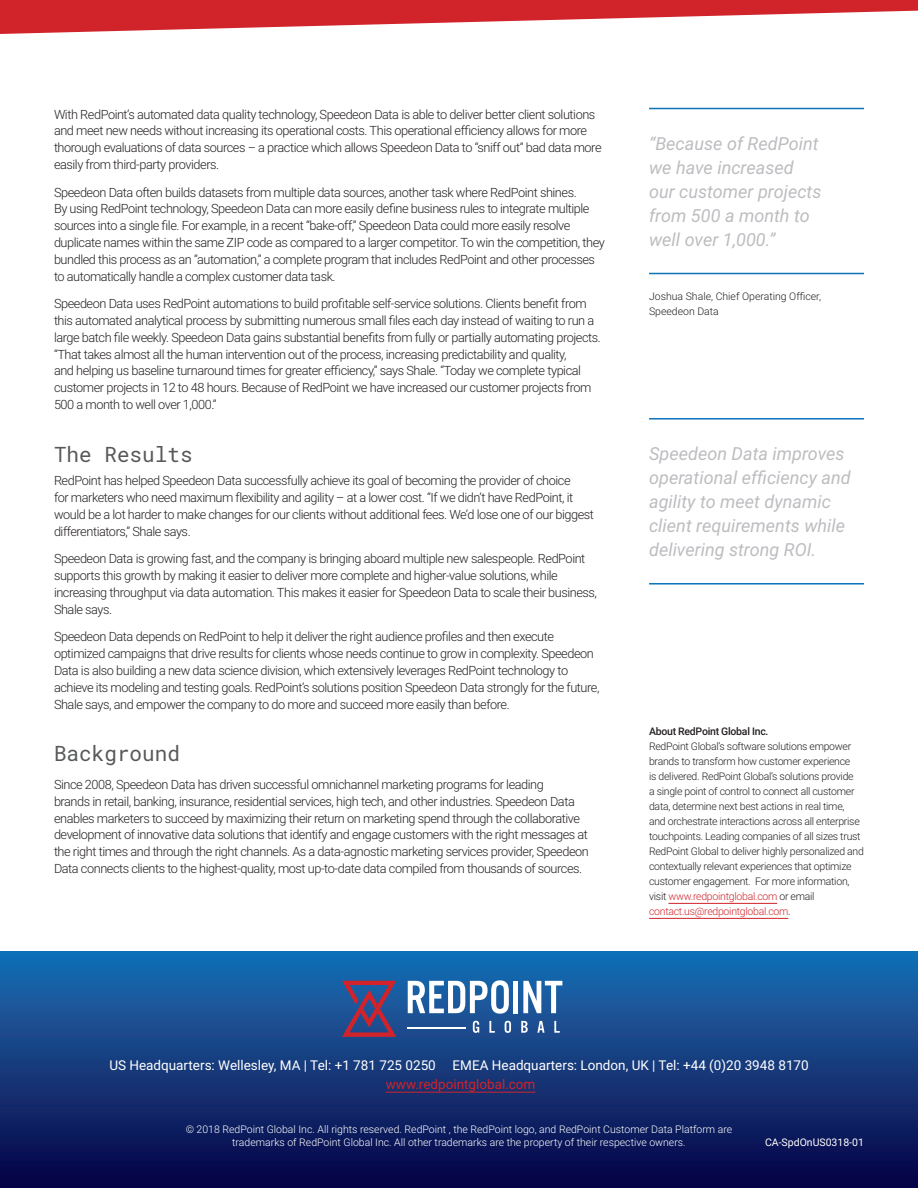
<style>
.page{position:relative;width:918px;height:1188px;background:#fff}
.page>*{position:absolute;margin:0;border:0;box-sizing:border-box;transform-origin:0 0}
.Body{font:21px "Roboto Mono";color:#57585a}
.Pull_Quote{font:italic 18px/24px "Roboto";color:#bcbdc0}
.Body-2{font:13.5px/19.5px "Roboto";color:#fff;text-align:center}
.t1{font:700 13.5px "Roboto";color:#bcbdc0}
.Plain_Text{font:300 12.75px/16.8px "Roboto";letter-spacing:-.035em;color:#231f20}
.Body-3{font:300 12.75px/16.8px "Roboto";letter-spacing:-.035em;color:#231f20}
.Microcopy{font:300 10.5px/15px "Roboto";letter-spacing:-.025em;color:#231f20}
.Microcopy-2{font:300 10.5px/13.5px "Roboto";color:#fff;text-align:center}
.Microcopy-3{font:300 10.5px/15px "Roboto";color:#231f20}
.Reference_Code{font:10.5px "Roboto";color:#fff}
.s1{font-weight:500}
.s2{color:#d1232a}
</style>
<div class="page">
<svg style="left:0;top:0;width:918px;height:34px"></svg>
<hr style="left:649px;top:108px;width:215px;height:1px;background:#0b72ba">
<hr style="left:649px;top:273px;width:215px;height:1px;background:#0b72ba">
<div style="left:0;top:951px;width:918px;height:237px;background:linear-gradient(to bottom,#1b71b5,#0a0142)"></div>
<svg style="left:342px;top:981px;width:54px;height:56px;background:#5f426f"></svg>
<svg style="left:408px;top:980px;width:101px;height:34px"></svg>
<div style="left:513px;top:981px;width:5px;height:32px;background:#fff"></div>
<svg style="left:523px;top:981px;width:39px;height:32px"></svg>
<svg style="left:473px;top:1021px;width:6px;height:12px"></svg>
<svg style="left:489px;top:1021px;width:6px;height:12px"></svg>
<svg style="left:505px;top:1021px;width:6px;height:12px"></svg>
<svg style="left:521px;top:1021px;width:7px;height:12px"></svg>
<svg style="left:537px;top:1021px;width:8px;height:12px"></svg>
<svg style="left:554px;top:1021px;width:6px;height:12px"></svg>
<hr style="left:408px;top:1027px;width:58px;height:2px;background:#fff">
<hr style="left:386px;top:1092px;width:149px;height:1px;background:#d1232a">
<hr style="left:649px;top:418px;width:215px;height:2px;background:#0b72ba">
<hr style="left:649px;top:583px;width:215px;height:2px;background:#0b72ba">
<hr style="left:669px;top:903px;width:108px;height:1px;background:#d1232a">
<hr style="left:649px;top:918px;width:139px;height:1px;background:#d1232a">
<p class="Plain_Text" style="left:54px;top:105px;width:549px">With RedPoint’s automated data quality technology, Speedeon Data is able to deliver better client solutions and meet new needs without increasing its operational costs. This operational efficiency allows for more thorough evaluations of data sources – a practice which allows Speedeon Data to “sniff out” bad data more easily from third-party providers.</p>
<p class="Plain_Text" style="left:54px;top:183px;width:552px">Speedeon Data often builds datasets from multiple data sources, another task where RedPoint shines.<br>By using RedPoint technology, Speedeon Data can more easily define business rules to integrate multiple sources into a single file. For example, in a recent “bake-off,” Speedeon Data could more easily resolve duplicate names within the same ZIP code as compared to a larger competitor. To win the competition, they bundled this process as an “automation,” a complete program that includes RedPoint and other processes to automatically handle a complex customer data task.</p>
<p class="Body-3" style="left:54px;top:295px;width:548px">Speedeon Data uses RedPoint automations to build profitable self-service solutions. Clients benefit from this automated analytical process by submitting numerous small files each day instead of waiting to run a large batch file weekly. Speedeon Data gains substantial benefits from fully or partially automating projects. “That takes almost all the human intervention out of the process, increasing predictability and quality,<br>and helping us baseline turnaround times for greater efficiency,” says Shale. “Today we complete typical customer projects in 12 to 48 hours. Because of RedPoint we have increased our customer projects from 500 a month to well over 1,000.”</p>
<p class="Body" style="left:54px;top:440px;width:140px">The Results</p>
<p class="Plain_Text" style="left:54px;top:472px;width:542px">RedPoint has helped Speedeon Data successfully achieve its goal of becoming the provider of choice<br>for marketers who need maximum flexibility and agility – at a lower cost. “If we didn’t have RedPoint, it would be a lot harder to make changes for our clients without additional fees. We’d lose one of our biggest differentiators,” Shale says.</p>
<p class="Body-3" style="left:54px;top:550px;width:544px">Speedeon Data is growing fast, and the company is bringing aboard multiple new salespeople. RedPoint supports this growth by making it easier to deliver more complete and higher-value solutions, while increasing throughput via data automation. This makes it easier for Speedeon Data to scale their business, Shale says.</p>
<p class="Body-3" style="left:54px;top:628px;width:547px">Speedeon Data depends on RedPoint to help it deliver the right audience profiles and then execute optimized campaigns that drive results for clients whose needs continue to grow in complexity. Speedeon Data is also building a new data science division, which extensively leverages RedPoint technology to achieve its modeling and testing goals. RedPoint’s solutions position Speedeon Data strongly for the future, Shale says, and empower the company to do more and succeed more easily than before.</p>
<p class="Body" style="left:54px;top:739px;width:127px">Background</p>
<p class="Plain_Text" style="left:54px;top:776px;width:536px">Since 2008, Speedeon Data has driven successful omnichannel marketing programs for leading<br>brands in retail, banking, insurance, residential services, high tech, and other industries. Speedeon Data enables marketers to succeed by maximizing their return on marketing spend through the collaborative development of innovative data solutions that identify and engage customers with the right messages at the right times and through the right channels. As a data-agnostic marketing services provider, Speedeon Data connects clients to the highest-quality, most up-to-date data compiled from thousands of sources.</p>
<p class="Pull_Quote" style="left:649px;top:131px;width:174px">“Because of RedPoint we have increased our customer projects from 500 a month to well over 1,000.”</p>
<p class="Microcopy-3" style="left:649px;top:288px;width:174px">Joshua Shale, Chief Operating Officer,<br>Speedeon Data</p>
<p class="Pull_Quote" style="left:649px;top:441px;width:203px">Speedeon Data improves operational efficiency and agility to meet dynamic client requirements while delivering strong ROI.</p>
<p class="Microcopy" style="left:649px;top:724px;width:216px"><span class="s1">About RedPoint Global Inc.<br></span>RedPoint Global’s software solutions empower brands to transform how customer experience<br>is delivered. RedPoint Global’s solutions provide<br>a single point of control to connect all customer data, determine next best actions in real time,<br>and orchestrate interactions across all enterprise touchpoints. Leading companies of all sizes trust RedPoint Global to deliver highly personalized and contextually relevant experiences that optimize customer engagement. For more information, visit <span class="s2">www.redpointglobal.com</span> or email <span class="s2">contact.us@redpointglobal.com</span>.</p>
<p class="Body-2" style="left:109px;top:1055px;width:701px">US Headquarters: Wellesley, MA | Tel: +1 781 725 0250 EMEA Headquarters: London, UK | Tel: +44 (0)20 3948 8170 <span class="s2">www.redpointglobal.com</span></p>
<p class="Microcopy-2" style="left:186px;top:1122px;width:548px">© 2018 RedPoint Global Inc. All rights reserved. RedPoint , the RedPoint logo, and RedPoint Customer Data Platform are trademarks of RedPoint Global Inc. All other trademarks are the property of their respective owners.</p>
<p class="t1" style="left:369px;top:1130px;width:181px">PAGE 2 | REDPOINT GLOBAL</p>
<p class="Reference_Code" style="left:765px;top:1135px;width:100px">CA-SpdOnUS0318-01</p>
</div>
